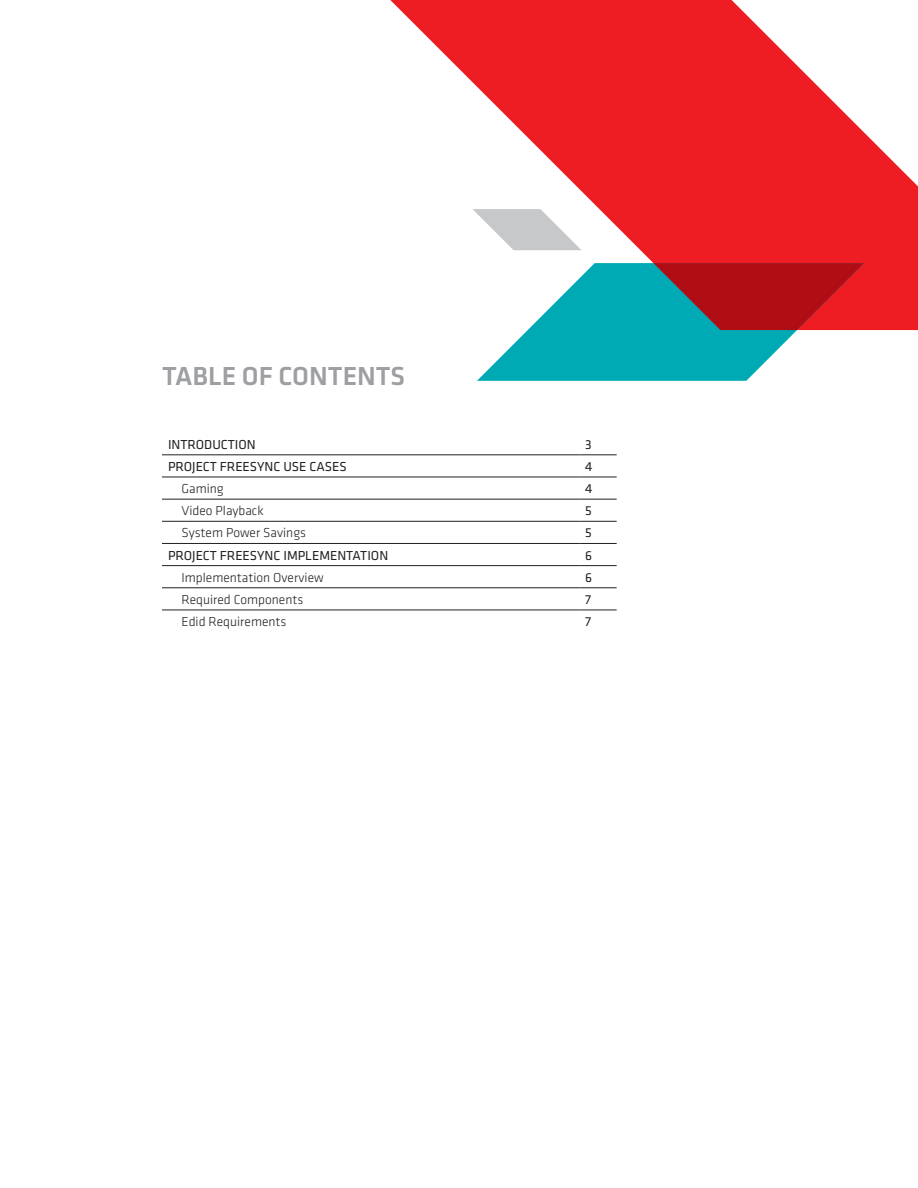
<style>
.page{position:relative;width:918px;height:1188px;background:#fff}
.page>*{position:absolute;margin:0;border:0;box-sizing:border-box;transform-origin:0 0}
.Main_Headers{font:500 27px "Klavika";color:#9d9fa2}
.Table_of_Contents_Se{font:300 13.5px "Klavika";color:#231f20}
.Table_of_Contents_Up{font:13.5px "Klavika";color:#231f20}
</style>
<div class="page">
<svg style="left:390px;top:0;width:528px;height:330px;fill:#ee1d23"></svg>
<svg style="left:477px;top:263px;width:387px;height:118px;fill:#00aab5"></svg>
<svg style="left:472px;top:209px;width:110px;height:41px"></svg>
<svg style="left:586px;top:263px;width:278px;height:67px;background:#774851"></svg>
<hr style="left:162px;top:455px;width:417px;height:1px;background:#231f20">
<hr style="left:579px;top:455px;width:38px;height:1px;background:#231f20">
<hr style="left:162px;top:477px;width:417px;height:1px;background:#231f20">
<hr style="left:579px;top:477px;width:38px;height:1px;background:#231f20">
<hr style="left:162px;top:499px;width:417px;height:1px;background:#231f20">
<hr style="left:579px;top:499px;width:38px;height:1px;background:#231f20">
<hr style="left:162px;top:521px;width:417px;height:1px;background:#231f20">
<hr style="left:579px;top:521px;width:38px;height:1px;background:#231f20">
<hr style="left:162px;top:543px;width:417px;height:1px;background:#231f20">
<hr style="left:579px;top:543px;width:38px;height:1px;background:#231f20">
<hr style="left:162px;top:565px;width:417px;height:1px;background:#231f20">
<hr style="left:579px;top:565px;width:38px;height:1px;background:#231f20">
<hr style="left:162px;top:588px;width:417px;height:1px;background:#231f20">
<hr style="left:579px;top:588px;width:38px;height:1px;background:#231f20">
<hr style="left:162px;top:610px;width:417px;height:1px;background:#231f20">
<hr style="left:579px;top:610px;width:38px;height:1px;background:#231f20">
<p class="Main_Headers" style="left:162px;top:358px;width:245px">TABLE OF CONTENTS</p>
<p class="Table_of_Contents_Up" style="left:168px;top:436px;width:89px">INTRODUCTION</p>
<p class="Table_of_Contents_Up" style="left:585px;top:436px;width:8px">3</p>
<p class="Table_of_Contents_Up" style="left:168px;top:458px;width:180px">PROJECT FREESYNC USE CASES</p>
<p class="Table_of_Contents_Up" style="left:585px;top:458px;width:9px">4</p>
<p class="Table_of_Contents_Se" style="left:182px;top:481px;width:44px">Gaming</p>
<p class="Table_of_Contents_Up" style="left:585px;top:480px;width:9px">4</p>
<p class="Table_of_Contents_Se" style="left:182px;top:503px;width:84px">Video Playback</p>
<p class="Table_of_Contents_Up" style="left:585px;top:502px;width:8px">5</p>
<p class="Table_of_Contents_Se" style="left:182px;top:525px;width:126px">System Power Savings</p>
<p class="Table_of_Contents_Up" style="left:585px;top:524px;width:8px">5</p>
<p class="Table_of_Contents_Up" style="left:168px;top:546px;width:222px">PROJECT FREESYNC IMPLEMENTATION</p>
<p class="Table_of_Contents_Up" style="left:585px;top:546px;width:8px">6</p>
<p class="Table_of_Contents_Se" style="left:182px;top:569px;width:144px">Implementation Overview</p>
<p class="Table_of_Contents_Up" style="left:585px;top:568px;width:8px">6</p>
<p class="Table_of_Contents_Se" style="left:182px;top:591px;width:123px">Required Components</p>
<p class="Table_of_Contents_Up" style="left:585px;top:591px;width:7px">7</p>
<p class="Table_of_Contents_Se" style="left:182px;top:613px;width:106px">Edid Requirements</p>
<p class="Table_of_Contents_Up" style="left:585px;top:613px;width:7px">7</p>
</div>
